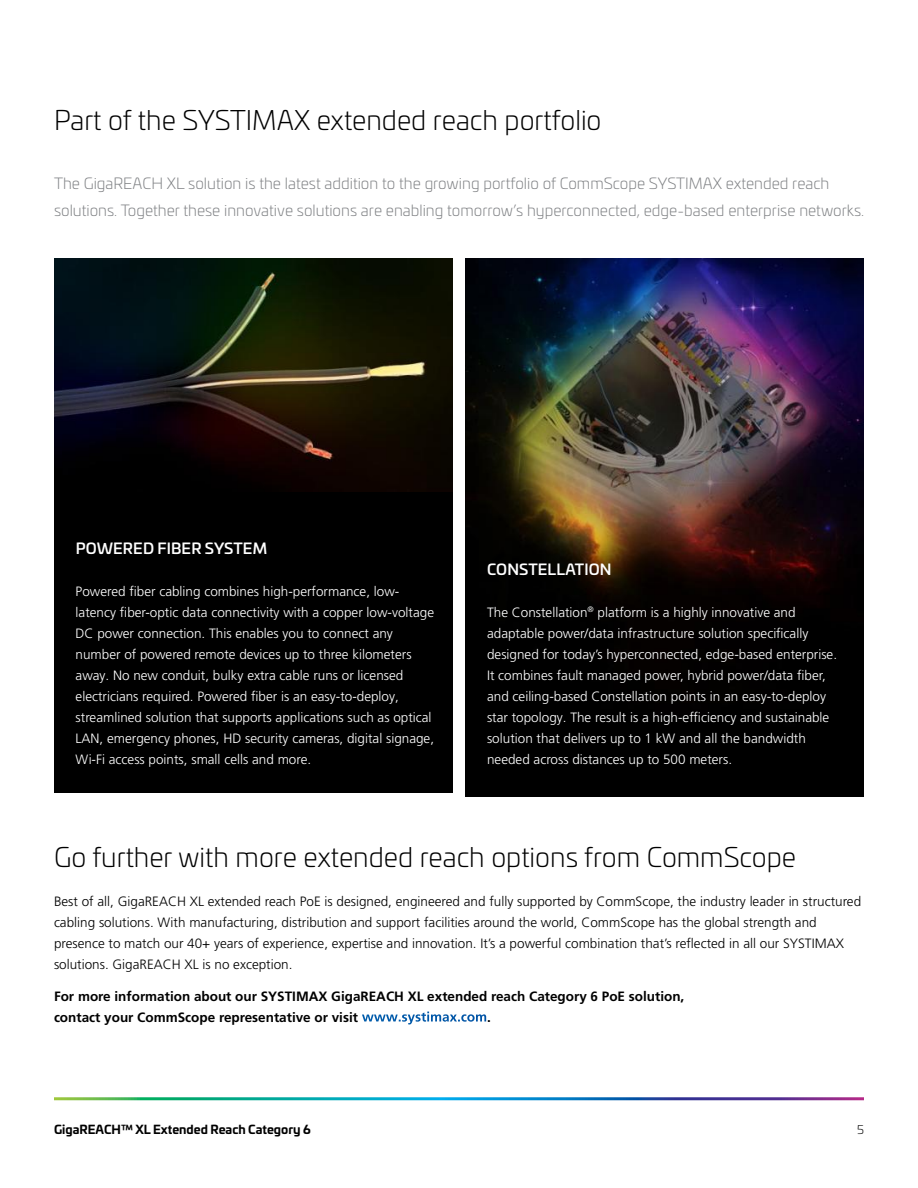
<style>
.page{position:relative;width:918px;height:1188px;background:#fff}
.page>*{position:absolute;margin:0;border:0;box-sizing:border-box;transform-origin:0 0}
.CS_Headline_level_1-Black{font:300 27px "Univia Pro";color:#000}
.CS_Intro_body_11_pt{font:300 15.45px/27px "Univia Pro";color:#808285}
.CS_Headline_level_2-ALL_CAPS{font:500 15px "Univia Pro";letter-spacing:.01em;color:#fff}
.CS_Body_text_9pt{font:300 13.5px/21px "Frutiger LT Pro";color:#fff}
.CS_Body_text_9pt-2{font:300 13.5px/21px "Frutiger LT Pro";color:#000}
.CS_Body_text_9pt-3{font:700 13.5px/21px "Frutiger LT Pro";color:#000}
.t1{font:700 12px "Univia Pro";color:#000}
.t2{font:300 12px "Univia Pro";color:#000}
.s1{color:#fff}
</style>
<div class="page">
<div style="left:54px;top:259px;width:398px;height:534px;background:#000"></div>
<img style="left:54px;top:259px;width:398px;height:232px">
<div style="left:466px;top:259px;width:398px;height:538px;background:#000"></div>
<img style="left:466px;top:259px;width:398px;height:346px">
<p class="CS_Headline_level_1-Black" style="left:54px;top:101px;width:549px">Part of the SYSTIMAX extended reach portfolio</p>
<p class="CS_Intro_body_11_pt" style="left:54px;top:169px;width:812px">The GigaREACH XL solution is the latest addition to the growing portfolio of CommScope SYSTIMAX extended reach solutions. Together these innovative solutions are enabling tomorrow’s hyperconnected, edge-based enterprise networks.</p>
<p class="CS_Headline_level_2-ALL_CAPS" style="left:76px;top:537px;width:193px">POWERED FIBER SYSTEM</p>
<p class="CS_Body_text_9pt" style="left:76px;top:580px;width:360px">Powered fiber cabling combines high-performance, low&shy;latency fiber-optic data connectivity with a copper low-voltage DC power connection. This enables you to connect any number of powered remote devices up to three kilometers away. No new conduit, bulky extra cable runs or licensed electricians required. Powered fiber is an easy-to-deploy, streamlined solution that supports applications such as optical LAN, emergency phones, HD security cameras, digital signage, Wi-Fi access points, small cells and more.</p>
<p class="CS_Headline_level_2-ALL_CAPS" style="left:487px;top:558px;width:126px">CONSTELLATION</p>
<p class="CS_Body_text_9pt" style="left:487px;top:601px;width:352px">The Constellation<sup>®</sup> platform is a highly innovative and adaptable power/data infrastructure solution specifically designed for today’s hyperconnected, edge-based enterprise.<br>It combines fault managed power, hybrid power/data fiber, and ceiling-based Constellation points in an easy-to-deploy star topology. The result is a high-efficiency and sustainable solution that delivers up to 1 kW and all the bandwidth needed across distances up to 500 meters.</p>
<p class="CS_Headline_level_1-Black" style="left:54px;top:838px;width:744px">Go further with more extended reach options from CommScope</p>
<p class="CS_Body_text_9pt-2" style="left:54px;top:891px;width:809px">Best of all, GigaREACH XL extended reach PoE is designed, engineered and fully supported by CommScope, the industry leader in structured cabling solutions. With manufacturing, distribution and support facilities around the world, CommScope has the global strength and presence to match our 40+ years of experience, expertise and innovation. It’s a powerful combination that’s reflected in all our SYSTIMAX solutions. GigaREACH XL is no exception.</p>
<p class="CS_Body_text_9pt-3" style="left:54px;top:985px;width:632px">For more information about our SYSTIMAX GigaREACH XL extended reach Category 6 PoE solution, contact your CommScope representative or visit <span class="s1">www.systimax.com</span>.</p>
<p class="t1" style="left:54px;top:1120px;width:258px">GigaREACH™ XL Extended Reach Category 6</p>
<p class="t2" style="left:857px;top:1121px;width:8px">5</p>
</div>
